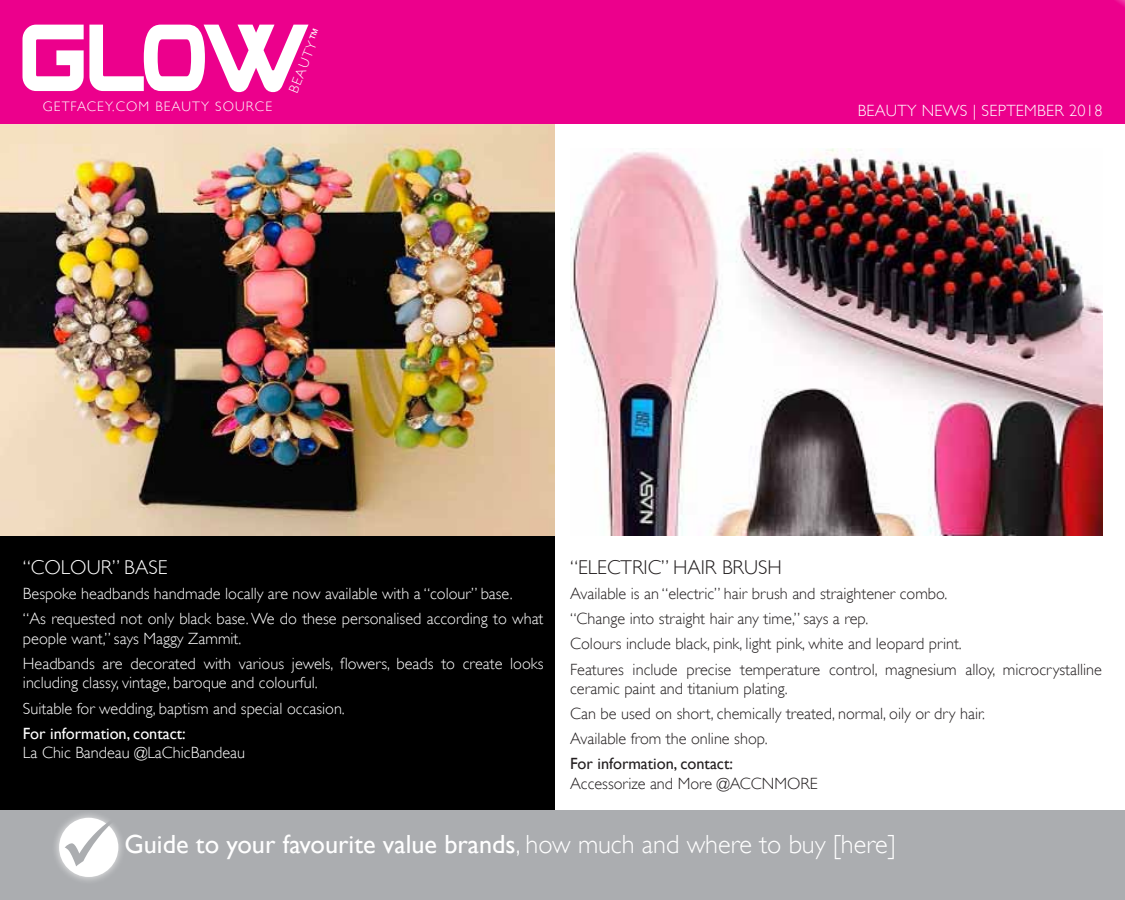
<style>
.page{position:relative;width:1125px;height:900px;background:#fff}
.page>*{position:absolute;margin:0;border:0;box-sizing:border-box;transform-origin:0 0}
.t1{font:26.25px "Gill Sans";color:#fff}
.t2{font:300 20px "Gill Sans";color:#231f20}
.t3{font:300 20px "Gill Sans";color:#fff}
.t4{font:300 16.25px/25.1px "Gill Sans";color:#231f20}
.t5{font:300 16.25px/25.1px "Gill Sans";color:#fff}
.t6{font:300 16.25px "Gill Sans";letter-spacing:.02em;color:#fff}
.t7{font:16.25px "Gill Sans";color:#fff}
.t8{font:16.25px "Gill Sans";color:#231f20}
.t9{font:300 13.75px "Gill Sans";letter-spacing:.08em;color:#fff}
.s1{font-weight:400}
.s2{color:#abadb0}
.s3{font-weight:300}
</style>
<div class="page">
<div style="left:0;top:110px;width:555px;height:726px;background:#000"></div>
<img style="left:0;top:123px;width:555px;height:412px">
<img style="left:570px;top:149px;width:532px;height:386px">
<div style="left:0;top:810px;width:1125px;height:90px;background:#abadb0"></div>
<div style="left:51px;top:810px;width:75px;height:75px;background:#fff;opacity:.75"></div>
<div style="left:59px;top:818px;width:59px;height:59px;background:#fff;border-radius:50%"></div>
<div style="left:0;top:0;width:1125px;height:123px;background:#ec008c"></div>
<svg style="left:23px;top:25px;width:286px;height:67px"></svg>
<p class="t9" style="left:43px;top:98px;width:231px">GETFACEY.COM BEAUTY SOURCE</p>
<p class="t9" style="left:285px;top:89px;width:70px;rotate:-68deg">BEAUTY<span class="s1">™</span></p>
<p class="t6" style="left:858px;top:101px;width:246px">BEAUTY NEWS | SEPTEMBER 2018</p>
<p class="t3" style="left:23px;top:556px;width:146px">“COLOUR” BASE</p>
<p class="t5" style="left:23px;top:581px;width:522px">Bespoke headbands handmade locally are now available with a “colour” base.<br>“As requested not only black base. We do these personalised according to what</p>
<p class="t5" style="left:23px;top:626px;width:522px">people want,” says Maggy Zammit.<br>Headbands are decorated with various jewels, flowers, beads to create looks</p>
<p class="t5" style="left:23px;top:670px;width:323px">including classy, vintage, baroque and colourful.<br>Suitable for wedding, baptism and special occasion.</p>
<p class="t7" style="left:23px;top:724px;width:164px">For information, contact:</p>
<p class="t5" style="left:23px;top:740px;width:224px">La Chic Bandeau @LaChicBandeau</p>
<p class="t2" style="left:570px;top:556px;width:213px">“ELECTRIC” HAIR BRUSH</p>
<p class="t4" style="left:570px;top:581px;width:533px">Available is an “electric” hair brush and straightener combo.<br>“Change into straight hair any time,” says a rep.<br>Colours include black, pink, light pink, white and leopard print.<br>Features include precise temperature control, magnesium alloy, microcrystalline</p>
<p class="t4" style="left:570px;top:676px;width:416px">ceramic paint and titanium plating.<br>Can be used on short, chemically treated, normal, oily or dry hair.<br>Available from the online shop.</p>
<p class="t8" style="left:570px;top:755px;width:164px">For information, contact:</p>
<p class="t4" style="left:570px;top:771px;width:249px">Accessorize and More @ACCNMORE</p>
<h1 class="t1" style="left:59px;top:828px;width:838px"><span class="s2">✓</span> Guide to your favourite value brands<span class="s3">, how much and where to buy [here]</span></h1>
</div>
